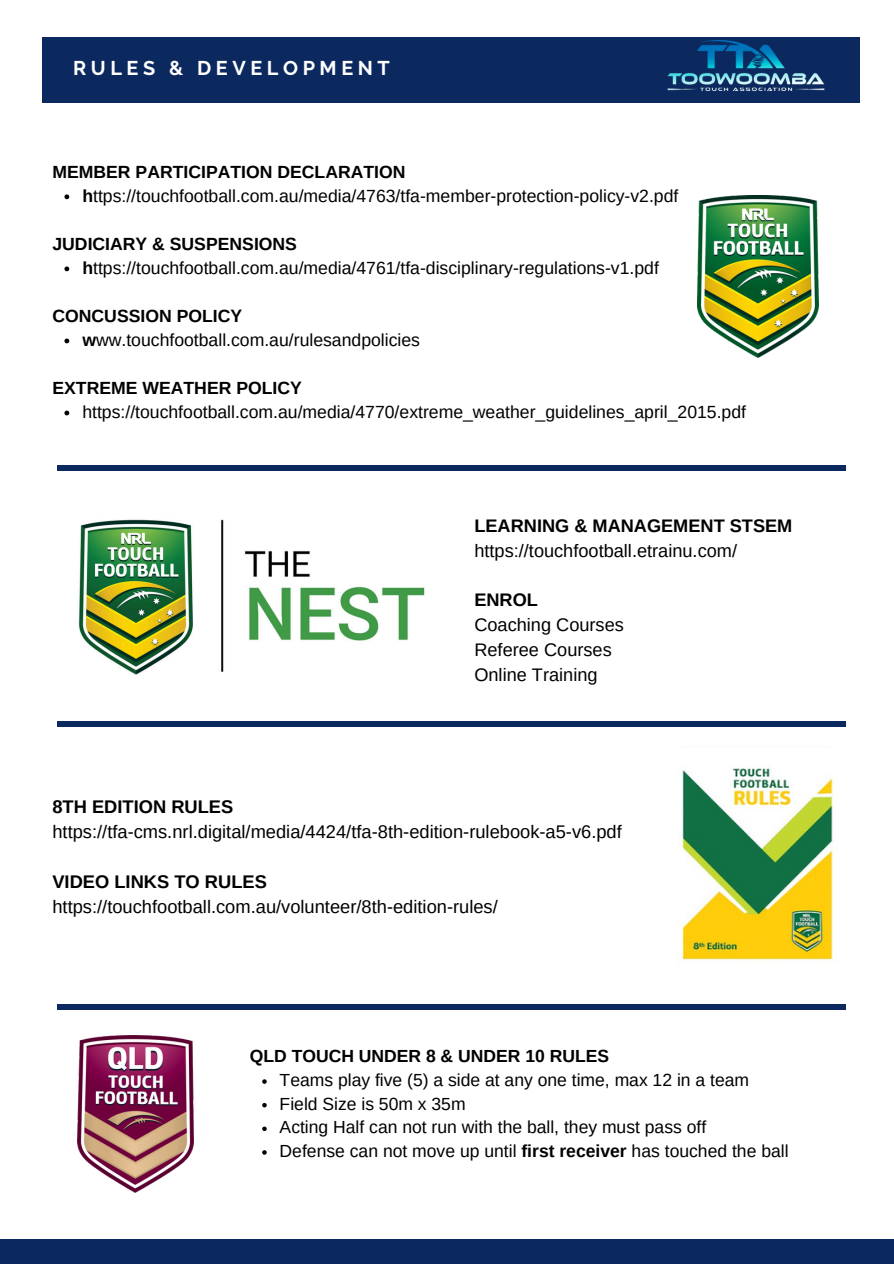
<style>
.page{position:relative;width:894px;height:1264px;background:#fff}
.page>*{position:absolute;margin:0;border:0;box-sizing:border-box;transform-origin:0 0}
.t1{font:700 19.8px "Raleway";letter-spacing:.23em;color:#fff}
.t2{font:18.3px "Arimo";color:#000}
.t3{font:700 18.3px "Arimo";color:#000}
.t4{font:18.15px/24.8px "Arimo";color:#000}
.t5{font:700 18.15px "Arimo";color:#000}
.t6{font:17.55px/24px "Arimo";color:#000}
.t7{font:700 17.55px "Arimo";color:#000}
.s1{font-weight:700}
</style>
<div class="page">
<div style="left:43px;top:37px;width:816px;height:65px;background:#0b295e"></div>
<div style="left:57px;top:465px;width:788px;height:5px;background:#0b295e"></div>
<div style="left:57px;top:721px;width:788px;height:6px;background:#0b295e"></div>
<div style="left:0;top:1239px;width:893px;height:24px;background:#0b295e"></div>
<img style="left:78px;top:519px;width:347px;height:156px">
<img style="left:697px;top:195px;width:121px;height:162px">
<img style="left:680px;top:768px;width:153px;height:195px">
<img style="left:77px;top:1035px;width:116px;height:156px">
<svg style="left:64px;top:194px;width:5px;height:5px"></svg>
<svg style="left:64px;top:266px;width:5px;height:5px"></svg>
<svg style="left:64px;top:338px;width:5px;height:5px"></svg>
<svg style="left:64px;top:410px;width:5px;height:5px"></svg>
<svg style="left:262px;top:1079px;width:5px;height:4px"></svg>
<svg style="left:262px;top:1103px;width:5px;height:4px"></svg>
<svg style="left:262px;top:1126px;width:5px;height:5px"></svg>
<svg style="left:262px;top:1150px;width:5px;height:4px"></svg>
<div style="left:57px;top:1004px;width:788px;height:6px;background:#0b295e"></div>
<img style="left:632px;top:40px;width:227px;height:63px">
<p class="t1" style="left:73px;top:56px;width:318px">RULES &amp; DEVELOPMENT</p>
<p class="t6" style="left:82px;top:159px;width:597px;text-indent:-30px"><span class="s1">MEMBER PARTICIPATION DECLARATION h</span>ttps://touchfootball.com.au/media/4763/tfa-member-protection-policy-v2.pdf</p>
<p class="t6" style="left:82px;top:231px;width:578px;text-indent:-30px"><span class="s1">JUDICIARY &amp; SUSPENSIONS h</span>ttps://touchfootball.com.au/media/4761/tfa-disciplinary-regulations-v1.pdf</p>
<p class="t6" style="left:82px;top:303px;width:339px;text-indent:-30px"><span class="s1">CONCUSSION POLICY w</span>ww.touchfootball.com.au/rulesandpolicies</p>
<p class="t7" style="left:52px;top:378px;width:251px">EXTREME WEATHER POLICY</p>
<p class="t6" style="left:82px;top:400px;width:665px">https://touchfootball.com.au/media/4770/extreme_weather_guidelines_april_2015.pdf</p>
<p class="t5" style="left:474px;top:515px;width:319px">LEARNING &amp; MANAGEMENT STSEM</p>
<p class="t4" style="left:474px;top:538px;width:264px">https://touchfootball.etrainu.com/</p>
<p class="t5" style="left:474px;top:590px;width:65px">ENROL</p>
<p class="t4" style="left:474px;top:612px;width:151px">Coaching Courses<br>Referee Courses<br>Online Training</p>
<p class="t3" style="left:52px;top:796px;width:182px">8TH EDITION RULES</p>
<p class="t2" style="left:52px;top:821px;width:570px">https://tfa-cms.nrl.digital/media/4424/tfa-8th-edition-rulebook-a5-v6.pdf</p>
<p class="t3" style="left:52px;top:871px;width:216px">VIDEO LINKS TO RULES</p>
<p class="t2" style="left:52px;top:896px;width:447px">https://touchfootball.com.au/volunteer/8th-edition-rules/</p>
<p class="t7" style="left:250px;top:1046px;width:360px">QLD TOUCH UNDER 8 &amp; UNDER 10 RULES</p>
<h3 class="t6" style="left:279px;top:1067px;width:471px">Teams play five (5) a side at any one time, max 12 in a team</h3>
<p class="t6" style="left:279px;top:1091px;width:187px">Field Size is 50m x 35m</p>
<p class="t6" style="left:279px;top:1115px;width:428px">Acting Half can not run with the ball, they must pass off</p>
<p class="t6" style="left:279px;top:1138px;width:510px">Defense can not move up until <span class="s1">first receiver</span> has touched the ball</p>
</div>
